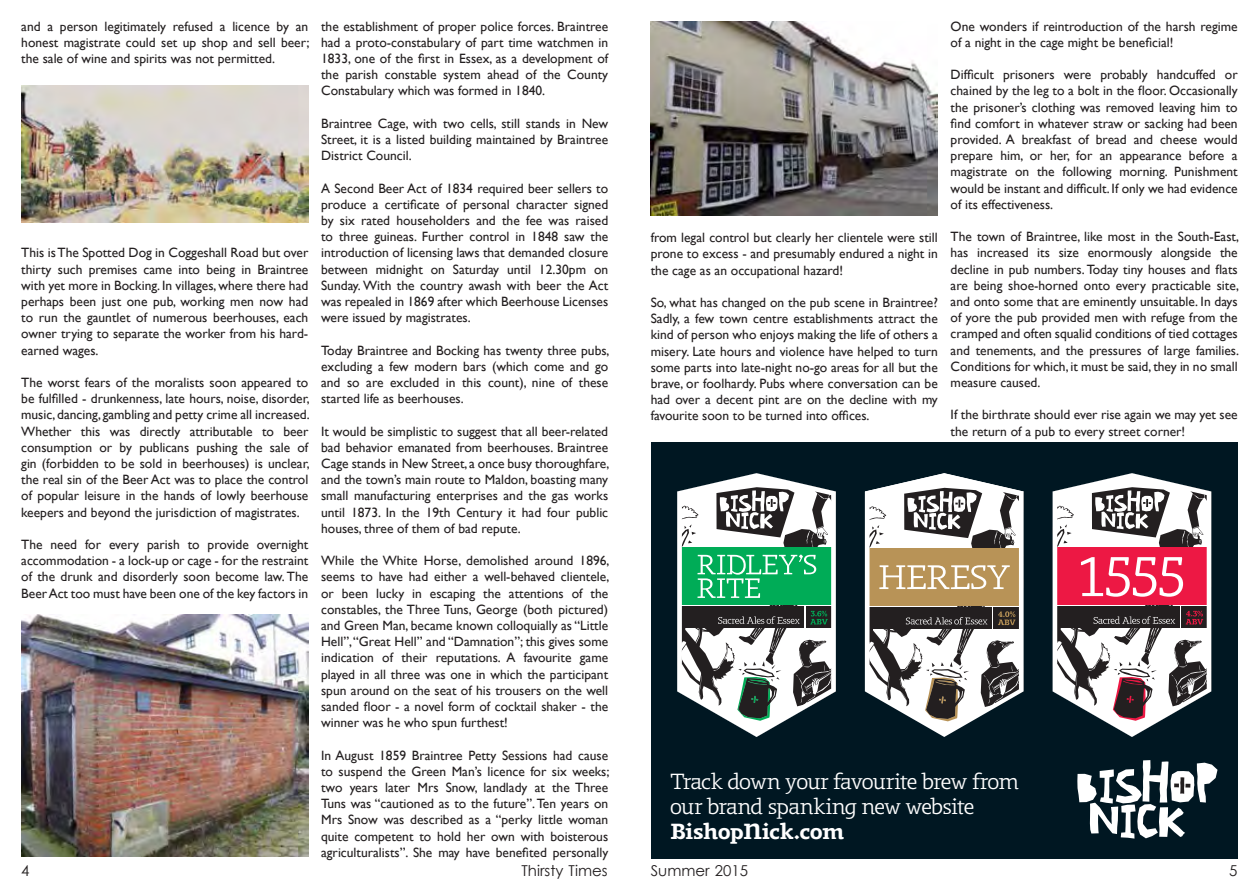
<style>
.page{position:relative;width:1259px;height:893px;background:#fff}
.page>*{position:absolute;margin:0;border:0;box-sizing:border-box;transform-origin:0 0}
.t1{font:22.35px/25.2px "Regime";letter-spacing:-.01em;color:#fff}
.t2{font:500 22.35px "Regime";letter-spacing:-.01em;color:#fff}
.t3{font:15px "Century Gothic";color:#231f20}
.t4{font:13.5px/16.2px "Gill Sans";color:#231f20;text-align:justify}
</style>
<div class="page">
<img style="left:21px;top:85px;width:287px;height:138px">
<img style="left:21px;top:615px;width:287px;height:242px">
<img style="left:651px;top:21px;width:286px;height:194px">
<div style="left:651px;top:442px;width:586px;height:417px;background:#001722"></div>
<svg style="left:865px;top:473px;width:158px;height:264px;background:#9b968c"></svg>
<svg style="left:677px;top:473px;width:159px;height:264px;background:#7a9c8d"></svg>
<img style="left:1211px;top:491px;width:1px;height:201px">
<svg style="left:1052px;top:473px;width:159px;height:264px;background:#a6808a"></svg>
<svg style="left:1077px;top:760px;width:140px;height:79px"></svg>
<p class="t4" style="left:21px;top:18px;width:290px">and a person legitimately refused a licence by an honest magistrate could set up shop and sell beer; the sale of wine and spirits was not permitted.</p>
<p class="t4" style="left:21px;top:245px;width:289px">This is The Spotted Dog in Coggeshall Road but over thirty such premises came into being in Braintree with yet more in Bocking. In villages, where there had perhaps been just one pub, working men now had to run the gauntlet of numerous beerhouses, each owner trying to separate the worker from his hard&shy;earned wages.</p>
<p class="t4" style="left:21px;top:375px;width:290px">The worst fears of the moralists soon appeared to be fulfilled - drunkenness, late hours, noise, disorder, music, dancing, gambling and petty crime all increased.<br>Whether this was directly attributable to beer consumption or by publicans pushing the sale of gin (forbidden to be sold in beerhouses) is unclear, the real sin of the Beer Act was to place the control of popular leisure in the hands of lowly beerhouse keepers and beyond the jurisdiction of magistrates.</p>
<p class="t4" style="left:21px;top:537px;width:288px">The need for every parish to provide overnight accommodation - a lock-up or cage - for the restraint of the drunk and disorderly soon become law. The Beer Act too must have been one of the key factors in</p>
<p class="t4" style="left:321px;top:18px;width:289px">the establishment of proper police forces. Braintree had a proto-constabulary of part time watchmen in 1833, one of the first in Essex, as a development of the parish constable system ahead of the County Constabulary which was formed in 1840.</p>
<p class="t4" style="left:321px;top:115px;width:289px">Braintree Cage, with two cells, still stands in New Street, it is a listed building maintained by Braintree District Council.</p>
<p class="t4" style="left:321px;top:180px;width:289px">A Second Beer Act of 1834 required beer sellers to produce a certificate of personal character signed by six rated householders and the fee was raised to three guineas. Further control in 1848 saw the introduction of licensing laws that demanded closure between midnight on Saturday until 12.30pm on Sunday. With the country awash with beer the Act was repealed in 1869 after which Beerhouse Licenses were issued by magistrates.</p>
<p class="t4" style="left:321px;top:342px;width:290px">Today Braintree and Bocking has twenty three pubs, excluding a few modern bars (which come and go and so are excluded in this count), nine of these started life as beerhouses.</p>
<p class="t4" style="left:321px;top:423px;width:290px">It would be simplistic to suggest that all beer-related bad behavior emanated from beerhouses. Braintree Cage stands in New Street, a once busy thoroughfare, and the town’s main route to Maldon, boasting many small manufacturing enterprises and the gas works until 1873. In the 19th Century it had four public houses, three of them of bad repute.</p>
<p class="t4" style="left:321px;top:553px;width:290px">While the White Horse, demolished around 1896, seems to have had either a well-behaved clientele, or been lucky in escaping the attentions of the constables, the Three Tuns, George (both pictured) and Green Man, became known colloquially as “Little Hell”, “Great Hell” and “Damnation”; this gives some indication of their reputations. A favourite game played in all three was one in which the participant spun around on the seat of his trousers on the well sanded floor - a novel form of cocktail shaker - the winner was he who spun furthest!</p>
<p class="t4" style="left:321px;top:747px;width:290px">In August 1859 Braintree Petty Sessions had cause to suspend the Green Man’s licence for six weeks; two years later Mrs Snow, landlady at the Three Tuns was “cautioned as to the future”. Ten years on Mrs Snow was described as a “perky little woman quite competent to hold her own with boisterous agriculturalists”. She may have benefited personally</p>
<p class="t4" style="left:651px;top:230px;width:289px">from legal control but clearly her clientele were still prone to excess - and presumably endured a night in the cage as an occupational hazard!</p>
<p class="t4" style="left:651px;top:294px;width:289px">So, what has changed on the pub scene in Braintree?<br>Sadly, a few town centre establishments attract the kind of person who enjoys making the life of others a misery. Late hours and violence have helped to turn some parts into late-night no-go areas for all but the brave, or foolhardy. Pubs where conversation can be had over a decent pint are on the decline with my favourite soon to be turned into offices.</p>
<p class="t4" style="left:950px;top:18px;width:289px">One wonders if reintroduction of the harsh regime of a night in the cage might be beneficial!</p>
<p class="t4" style="left:950px;top:67px;width:288px">Difficult prisoners were probably handcuffed or chained by the leg to a bolt in the floor. Occasionally the prisoner’s clothing was removed leaving him to find comfort in whatever straw or sacking had been provided. A breakfast of bread and cheese would prepare him, or her, for an appearance before a magistrate on the following morning. Punishment would be instant and difficult. If only we had evidence of its effectiveness.</p>
<p class="t4" style="left:950px;top:229px;width:290px">The town of Braintree, like most in the South-East, has increased its size enormously alongside the decline in pub numbers. Today tiny houses and flats are being shoe-horned onto every practicable site, and onto some that are eminently unsuitable. In days of yore the pub provided men with refuge from the cramped and often squalid conditions of tied cottages and tenements, and the pressures of large families.<br>Conditions for which, it must be said, they in no small measure caused.</p>
<p class="t4" style="left:950px;top:407px;width:289px">If the birthrate should ever rise again we may yet see the return of a pub to every street corner!</p>
<h1 class="t1" style="left:670px;top:769px;width:350px">Track down your favourite brew from our brand spanking new website</h1>
<h1 class="t2" style="left:670px;top:818px;width:175px">BishopNick.com</h1>
<p class="t3" style="left:21px;top:860px;width:10px">4</p>
<p class="t3" style="left:521px;top:860px;width:88px">Thirsty Times</p>
<p class="t3" style="left:651px;top:860px;width:99px">Summer 2015</p>
<p class="t3" style="left:1229px;top:860px;width:10px">5</p>
</div>
